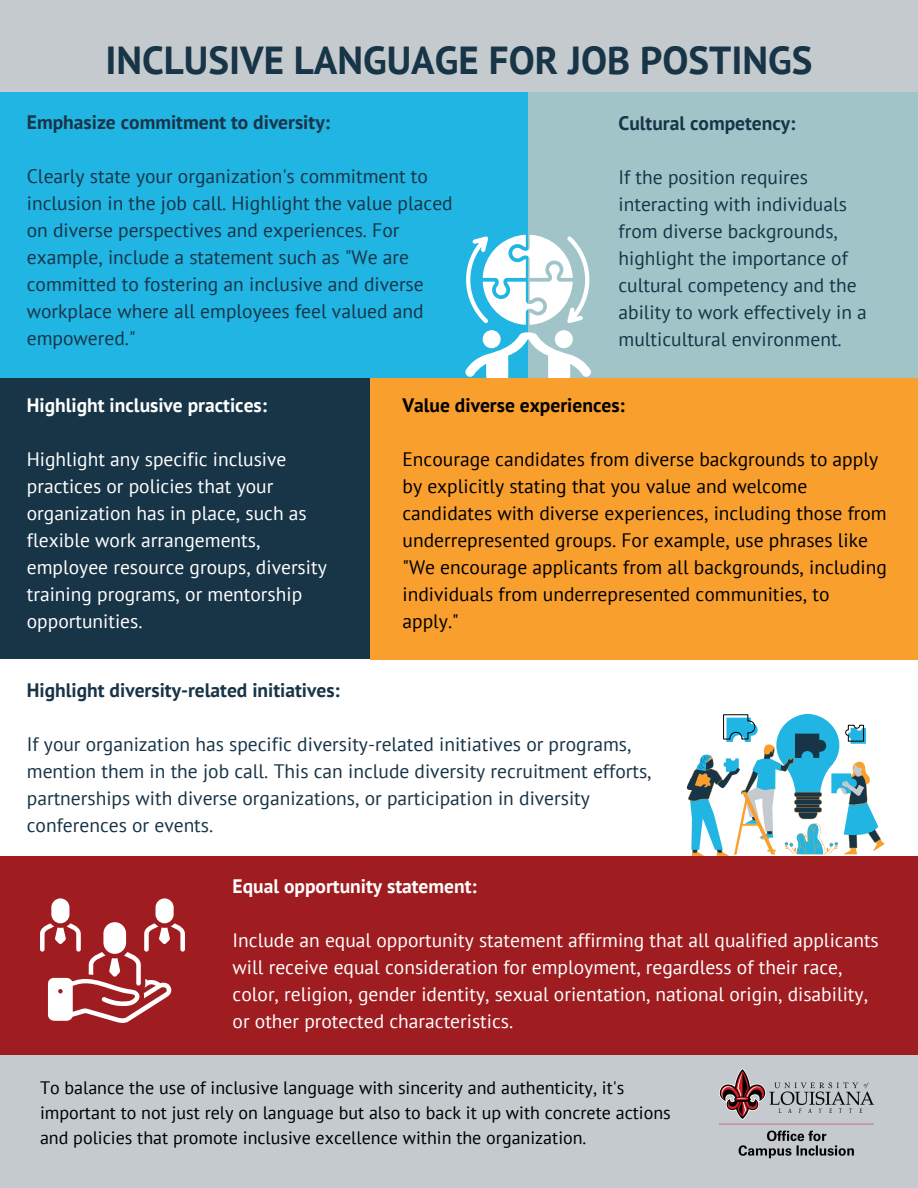
<style>
.page{position:relative;width:918px;height:1188px;background:#c4cacd}
.page>*{position:absolute;margin:0;border:0;box-sizing:border-box;transform-origin:0 0}
.t1{font:700 39px "PT Sans";color:#183447}
.t2{font:19.5px/27px "PT Sans";color:#183447}
.t3{font:19.5px/27px "PT Sans";color:#fff}
.t4{font:19.5px/27px "PT Sans";color:#000}
.t5{font:700 19.5px "PT Sans";color:#183447}
.t6{font:700 19.5px "PT Sans";color:#fff}
.t7{font:700 19.5px "PT Sans";color:#000}
.t8{font:18px/24.8px "PT Sans";color:#000}
</style>
<div class="page">
<div style="left:528px;top:92px;width:390px;height:286px;background:#a1c4c9"></div>
<div style="left:0;top:92px;width:527px;height:286px;background:#20b5e3"></div>
<div style="left:0;top:856px;width:918px;height:199px;background:#9f1d20"></div>
<div style="left:0;top:378px;width:370px;height:282px;background:#183447"></div>
<div style="left:0;top:660px;width:918px;height:196px;background:#fff"></div>
<svg style="left:465px;top:235px;width:126px;height:143px"></svg>
<div style="left:370px;top:378px;width:548px;height:282px;background:#f99f2e"></div>
<svg style="left:687px;top:714px;width:197px;height:142px"></svg>
<div style="left:51px;top:898px;width:18px;height:25px;background:#fff;border-radius:9px"></div>
<div style="left:156px;top:898px;width:18px;height:25px;background:#fff;border-radius:9px"></div>
<svg style="left:40px;top:923px;width:145px;height:100px"></svg>
<img style="left:720px;top:1069px;width:154px;height:90px">
<p class="t1" style="left:105px;top:34px;width:709px">INCLUSIVE LANGUAGE FOR JOB POSTINGS</p>
<h2 class="t5" style="left:27px;top:109px;width:305px">Emphasize commitment to diversity:</h2>
<p class="t2" style="left:27px;top:163px;width:427px">Clearly state your organization's commitment to inclusion in the job call. Highlight the value placed on diverse perspectives and experiences. For example, include a statement such as "We are committed to fostering an inclusive and diverse workplace where all employees feel valued and empowered."</p>
<p class="t5" style="left:619px;top:110px;width:178px">Cultural competency:</p>
<h2 class="t2" style="left:619px;top:163px;width:250px">If the position requires interacting with individuals from diverse backgrounds, highlight the importance of cultural competency and the ability to work effectively in a multicultural environment.</h2>
<p class="t6" style="left:27px;top:392px;width:242px">Highlight inclusive practices:</p>
<h2 class="t3" style="left:27px;top:445px;width:301px">Highlight any specific inclusive practices or policies that your organization has in place, such as flexible work arrangements, employee resource groups, diversity training programs, or mentorship opportunities.</h2>
<h1 class="t7" style="left:403px;top:392px;width:224px">Value diverse experiences:</h1>
<h2 class="t4" style="left:403px;top:445px;width:486px">Encourage candidates from diverse backgrounds to apply by explicitly stating that you value and welcome candidates with diverse experiences, including those from underrepresented groups. For example, use phrases like "We encourage applicants from all backgrounds, including individuals from underrepresented communities, to apply."</h2>
<p class="t5" style="left:27px;top:677px;width:315px">Highlight diversity-related initiatives:</p>
<h2 class="t2" style="left:27px;top:730px;width:626px">If your organization has specific diversity-related initiatives or programs, mention them in the job call. This can include diversity recruitment efforts, partnerships with diverse organizations, or participation in diversity conferences or events.</h2>
<p class="t6" style="left:233px;top:873px;width:246px">Equal opportunity statement:</p>
<p class="t3" style="left:233px;top:927px;width:648px">Include an equal opportunity statement affirming that all qualified applicants will receive equal consideration for employment, regardless of their race, color, religion, gender identity, sexual orientation, national origin, disability, or other protected characteristics.</p>
<h2 class="t8" style="left:40px;top:1075px;width:632px">To balance the use of inclusive language with sincerity and authenticity, it's important to not just rely on language but also to back it up with concrete actions and policies that promote inclusive excellence within the organization.</h2>
</div>
